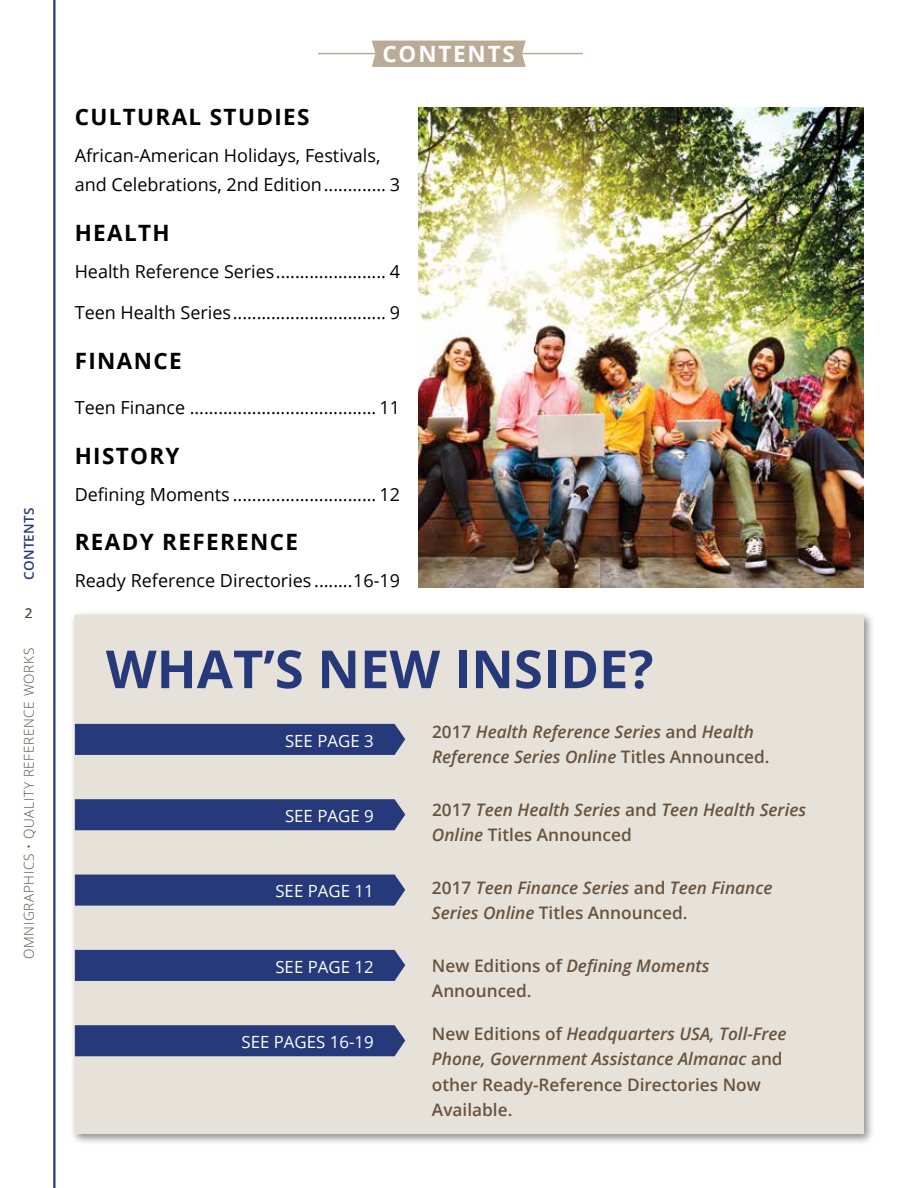
<style>
.page{position:relative;width:918px;height:1188px;background:#fff}
.page>*{position:absolute;margin:0;border:0;box-sizing:border-box;transform-origin:0 0}
.t1{font:700 52.5px "Open Sans";color:#263a7b}
.t2{font:700 22.5px "Open Sans";letter-spacing:.06em;color:#000}
.t3{font:700 22.5px "Open Sans";letter-spacing:.08em;color:#fff}
.t4{font:18px/29.2px "Open Sans";color:#000}
.t5{font:italic 600 17.25px/25.5px "Open Sans";color:#68533e}
.t6{font:600 17.25px/25.5px "Open Sans";color:#68533e}
.t7{font:16.8px "Open Sans";color:#fff}
.t8{font:300 13.5px "Open Sans";letter-spacing:.05em;color:#5d4b3f}
.t9{font:600 13.5px "Open Sans";letter-spacing:.015em;color:#263a7b}
.t10{font:13.5px "Open Sans";color:#5d4b3f}
.s1{font-style:normal}
.s2{font-style:italic}
</style>
<div class="page">
<hr style="left:318px;top:53px;width:70px;height:1px;background:#b9ab96">
<hr style="left:53px;top:0;width:3px;height:1188px;background:#263a7b">
<div style="left:372px;top:41px;width:154px;height:26px;background:#b9ab96"></div>
<div style="left:70px;top:611px;width:805px;height:535px;background:#000;opacity:.45"></div>
<div style="left:75px;top:616px;width:789px;height:518px;background:#e7e2d9"></div>
<img style="left:418px;top:108px;width:445px;height:480px">
<hr style="left:513px;top:53px;width:70px;height:1px;background:#b9ab96">
<div style="left:75px;top:724px;width:330px;height:31px;background:#263a7b"></div>
<div style="left:75px;top:875px;width:330px;height:31px;background:#263a7b"></div>
<div style="left:75px;top:799px;width:330px;height:31px;background:#263a7b"></div>
<div style="left:75px;top:950px;width:330px;height:31px;background:#263a7b"></div>
<div style="left:75px;top:1025px;width:330px;height:31px;background:#263a7b"></div>
<p class="t9" style="left:20px;top:580px;width:73px;rotate:-90deg">CONTENTS</p>
<p class="t10" style="left:25px;top:604px;width:9px">2</p>
<p class="t8" style="left:20px;top:959px;width:312px;rotate:-90deg">OMNIGRAPHICS • QUALITY REFERENCE WORKS</p>
<p class="t3" style="left:382px;top:38px;width:134px">CONTENTS</p>
<p class="t2" style="left:75px;top:101px;width:236px">CULTURAL STUDIES</p>
<p class="t4" style="left:75px;top:141px;width:327px">African-American Holidays, Festivals, and Celebrations, 2nd Edition............. 3</p>
<p class="t2" style="left:75px;top:217px;width:97px">HEALTH</p>
<p class="t4" style="left:75px;top:256px;width:327px">Health Reference Series....................... 4</p>
<p class="t4" style="left:75px;top:298px;width:327px">Teen Health Series................................ 9</p>
<p class="t2" style="left:75px;top:345px;width:108px">FINANCE</p>
<p class="t4" style="left:75px;top:392px;width:327px">Teen Finance ....................................... 11</p>
<p class="t2" style="left:75px;top:439px;width:106px">HISTORY</p>
<p class="t4" style="left:75px;top:479px;width:327px">Defining Moments .............................. 12</p>
<p class="t2" style="left:75px;top:526px;width:225px">READY REFERENCE</p>
<p class="t4" style="left:75px;top:566px;width:327px">Ready Reference Directories ........16-19</p>
<h1 class="t1" style="left:106px;top:632px;width:549px">WHAT’S NEW INSIDE?</h1>
<p class="t7" style="left:285px;top:729px;width:90px">SEE PAGE 3</p>
<p class="t7" style="left:285px;top:804px;width:90px">SEE PAGE 9</p>
<p class="t7" style="left:275px;top:880px;width:100px">SEE PAGE 11</p>
<p class="t7" style="left:275px;top:955px;width:100px">SEE PAGE 12</p>
<p class="t7" style="left:242px;top:1030px;width:134px">SEE PAGES 16-19</p>
<p class="t5" style="left:432px;top:719px;width:339px"><span class="s1">2017</span> Health Reference Series <span class="s1">and</span> Health<br>Reference Series Online <span class="s1">Titles Announced.</span></p>
<p class="t5" style="left:432px;top:797px;width:376px"><span class="s1">2017</span> Teen Health Series <span class="s1">and</span> Teen Health Series<br>Online <span class="s1">Titles Announced</span></p>
<p class="t5" style="left:432px;top:874px;width:342px"><span class="s1">2017</span> Teen Finance Series <span class="s1">and</span> Teen Finance<br>Series Online <span class="s1">Titles Announced.</span></p>
<p class="t6" style="left:432px;top:952px;width:279px">New Editions of <span class="s2">Defining Moments<br></span>Announced.</p>
<p class="t6" style="left:432px;top:1020px;width:356px">New Editions of <span class="s2">Headquarters USA, Toll-Free Phone, Government Assistance Almanac</span> and other Ready-Reference Directories Now Available.</p>
</div>
